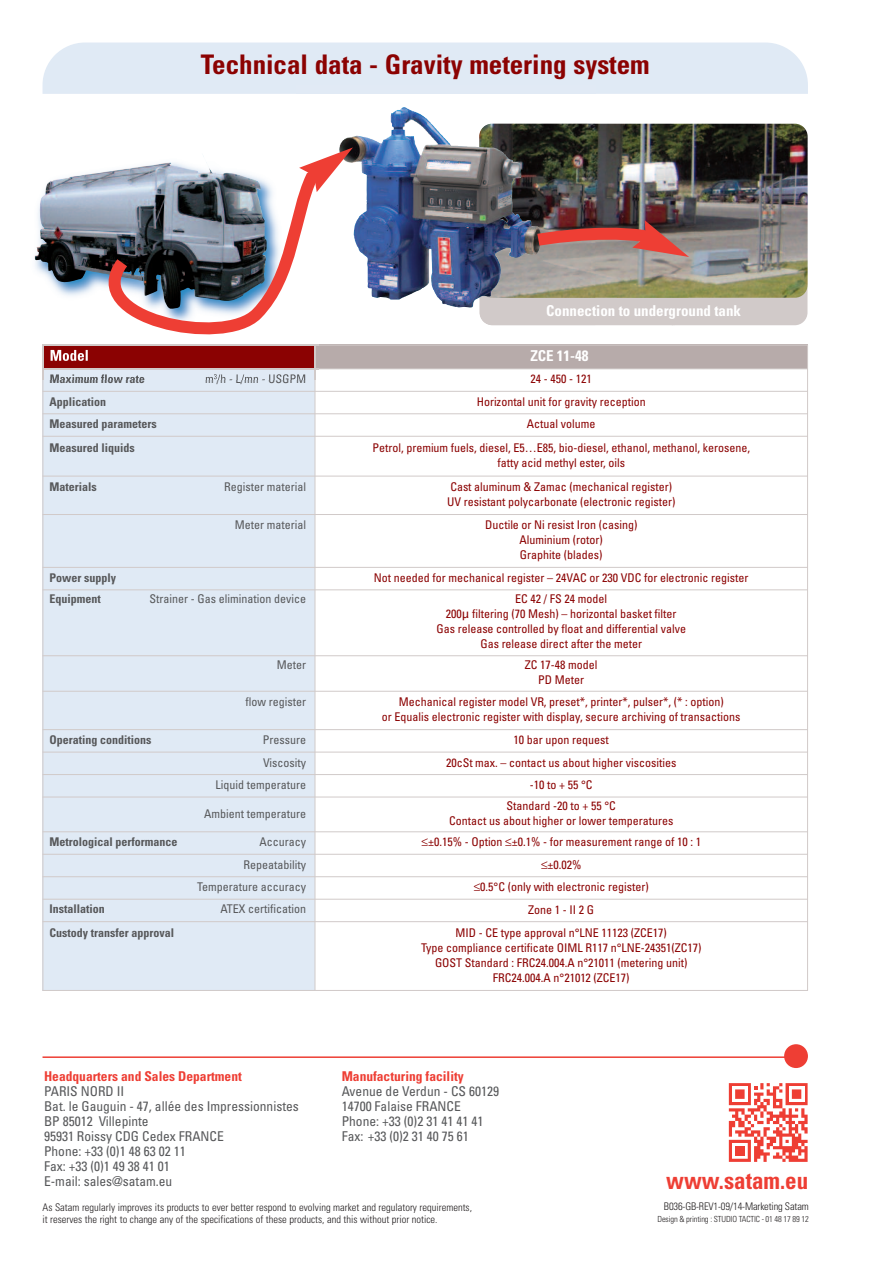
<style>
.page{position:relative;width:893px;height:1263px;background:#fff}
.page>*{position:absolute;margin:0;border:0;box-sizing:border-box;transform-origin:0 0}
.t1{font:700 condensed 27px "Univers";color:#8b0202}
.t2{font:700 condensed 24px "Univers";color:#ee3e34;scale:.96 1}
.t3{font:700 condensed 15px "Univers";color:#fff}
.t4{font:condensed 13.5px/15px "Univers";color:#57585a}
.t5{font:700 condensed 13.5px "Univers";color:#ee3e34}
.t6{font:condensed 12px/15px "Univers";color:#8b0202;text-align:center}
.t7{font:condensed 12px "Univers";color:#57585a}
.t8{font:700 condensed 12px "Univers";color:#57585a}
.t9{font:300 condensed 10.5px/12px "Univers";color:#231f20}
.t10{font:300 condensed 8.4px "Univers";letter-spacing:-.015em;color:#231f20}
.s1{font-family:"Lucida Grande";font-stretch:normal}
</style>
<div class="page">
<div style="left:43px;top:43px;width:765px;height:51px;background:#e0eaf5"></div>
<svg style="left:729px;top:1083px;width:79px;height:79px"></svg>
<div style="left:315px;top:345px;width:492px;height:24px;background:#b7abaa"></div>
<div style="left:43px;top:369px;width:272px;height:22px;background:#e0eaf5"></div>
<div style="left:43px;top:391px;width:272px;height:23px;background:#e0eaf5"></div>
<div style="left:43px;top:414px;width:272px;height:22px;background:#e0eaf5"></div>
<div style="left:43px;top:436px;width:272px;height:40px;background:#e0eaf5"></div>
<div style="left:43px;top:476px;width:272px;height:38px;background:#e0eaf5"></div>
<div style="left:43px;top:514px;width:272px;height:53px;background:#e0eaf5"></div>
<div style="left:43px;top:567px;width:272px;height:23px;background:#e0eaf5"></div>
<div style="left:43px;top:590px;width:272px;height:66px;background:#e0eaf5"></div>
<div style="left:43px;top:656px;width:272px;height:35px;background:#e0eaf5"></div>
<div style="left:43px;top:691px;width:272px;height:39px;background:#e0eaf5"></div>
<div style="left:43px;top:730px;width:272px;height:22px;background:#e0eaf5"></div>
<div style="left:43px;top:752px;width:272px;height:22px;background:#e0eaf5"></div>
<div style="left:43px;top:774px;width:272px;height:23px;background:#e0eaf5"></div>
<div style="left:43px;top:797px;width:272px;height:35px;background:#e0eaf5"></div>
<div style="left:43px;top:832px;width:272px;height:22px;background:#e0eaf5"></div>
<div style="left:43px;top:854px;width:272px;height:23px;background:#e0eaf5"></div>
<div style="left:43px;top:877px;width:272px;height:22px;background:#e0eaf5"></div>
<div style="left:43px;top:899px;width:272px;height:23px;background:#e0eaf5"></div>
<div style="left:43px;top:922px;width:272px;height:69px;background:#e0eaf5"></div>
<hr style="left:43px;top:345px;width:1px;height:646px;background:#d1cac9">
<hr style="left:315px;top:345px;width:1px;height:646px;background:#d1cac9">
<hr style="left:807px;top:345px;width:1px;height:646px;background:#d1cac9">
<hr style="left:43px;top:345px;width:765px;height:1px;background:#d1cac9">
<hr style="left:43px;top:368px;width:765px;height:1px;background:#d1cac9">
<hr style="left:43px;top:391px;width:765px;height:1px;background:#d1cac9">
<hr style="left:43px;top:413px;width:765px;height:1px;background:#d1cac9">
<hr style="left:43px;top:436px;width:765px;height:1px;background:#d1cac9">
<hr style="left:43px;top:476px;width:765px;height:1px;background:#d1cac9">
<hr style="left:43px;top:514px;width:765px;height:1px;background:#d1cac9">
<hr style="left:43px;top:567px;width:765px;height:1px;background:#d1cac9">
<hr style="left:43px;top:589px;width:765px;height:1px;background:#d1cac9">
<hr style="left:43px;top:655px;width:765px;height:1px;background:#d1cac9">
<hr style="left:43px;top:691px;width:765px;height:1px;background:#d1cac9">
<hr style="left:43px;top:729px;width:765px;height:1px;background:#d1cac9">
<hr style="left:43px;top:752px;width:765px;height:1px;background:#d1cac9">
<hr style="left:43px;top:774px;width:765px;height:1px;background:#d1cac9">
<hr style="left:43px;top:797px;width:765px;height:1px;background:#d1cac9">
<hr style="left:43px;top:831px;width:765px;height:1px;background:#d1cac9">
<hr style="left:43px;top:854px;width:765px;height:1px;background:#d1cac9">
<hr style="left:43px;top:876px;width:765px;height:1px;background:#d1cac9">
<hr style="left:43px;top:899px;width:765px;height:1px;background:#d1cac9">
<hr style="left:43px;top:921px;width:765px;height:1px;background:#d1cac9">
<hr style="left:43px;top:990px;width:765px;height:1px;background:#d1cac9">
<div style="left:480px;top:277px;width:327px;height:48px;background:#d1cac9;border-radius:13px"></div>
<div style="left:44px;top:346px;width:271px;height:22px;background:#8b0202"></div>
<img style="left:51px;top:350px;width:37px;height:11px">
<img style="left:50px;top:374px;width:94px;height:6px">
<svg style="left:206px;top:374px;width:11px;height:6px"></svg>
<img style="left:218px;top:374px;width:87px;height:6px">
<img style="left:34px;top:175px;width:46px;height:121px">
<img style="left:479px;top:124px;width:329px;height:174px;border-radius:13px">
<img style="left:297px;top:86px;width:298px;height:240px">
<img style="left:480px;top:298px;width:115px;height:27px">
<img style="left:297px;top:141px;width:22px;height:16px">
<img style="left:479px;top:124px;width:116px;height:174px">
<img style="left:486px;top:178px;width:55px;height:119px">
<img style="left:595px;top:179px;width:122px;height:119px">
<img style="left:533px;top:163px;width:62px;height:123px">
<img style="left:521px;top:226px;width:5px;height:29px">
<img style="left:526px;top:220px;width:163px;height:37px">
<svg style="left:80px;top:157px;width:253px;height:191px"></svg>
<svg style="left:299px;top:147px;width:54px;height:45px"></svg>
<hr style="left:43px;top:1056px;width:753px;height:2px;background:#ee3e34">
<div style="left:784px;top:1044px;width:24px;height:24px;background:#ee3e34;border-radius:50%"></div>
<h1 class="t1" style="left:201px;top:54px;width:451px">Technical data - Gravity metering system</h1>
<p class="t3" style="left:546px;top:305px;width:196px">Connection to underground tank</p>
<p class="t3" style="left:530px;top:350px;width:60px">ZCE 11-48</p>
<p class="t8" style="left:50px;top:374px;width:97px">Maximum flow rate</p>
<p class="t7" style="left:205px;top:374px;width:103px">m<sup>3</sup>/h - L/mn - USGPM</p>
<p class="t6" style="left:531px;top:372px;width:63px">24 - 450 - 121</p>
<p class="t8" style="left:50px;top:397px;width:58px">Application</p>
<p class="t6" style="left:477px;top:395px;width:171px">Horizontal unit for gravity reception</p>
<p class="t8" style="left:50px;top:419px;width:109px">Measured parameters</p>
<p class="t6" style="left:527px;top:417px;width:70px">Actual volume</p>
<p class="t8" style="left:50px;top:443px;width:87px">Measured liquids</p>
<p class="t6" style="left:372px;top:441px;width:379px">Petrol, premium fuels, diesel, E5…E85, bio-diesel, ethanol, methanol, kerosene, fatty acid methyl ester, oils</p>
<p class="t8" style="left:50px;top:482px;width:49px">Materials</p>
<p class="t7" style="left:224px;top:482px;width:83px">Register material</p>
<p class="t6" style="left:447px;top:480px;width:230px;text-align:left">Cast aluminum &amp; Zamac (mechanical register)<br>UV resistant polycarbonate (electronic register)</p>
<p class="t7" style="left:235px;top:520px;width:73px">Meter material</p>
<p class="t6" style="left:485px;top:518px;width:154px">Ductile or Ni resist Iron (casing)<br>Aluminium (rotor)<br>Graphite (blades)</p>
<p class="t8" style="left:50px;top:573px;width:68px">Power supply</p>
<p class="t6" style="left:374px;top:571px;width:376px">Not needed for mechanical register – 24VAC or 230 VDC for electronic register</p>
<p class="t8" style="left:50px;top:595px;width:53px">Equipment</p>
<p class="t7" style="left:150px;top:595px;width:158px">Strainer - Gas elimination device</p>
<p class="t6" style="left:436px;top:593px;width:251px">EC 42 / FS 24 model<br>200<span class="s1">μ</span> filtering (70 Mesh) – horizontal basket filter Gas release controlled by float and differential valve Gas release direct after the meter</p>
<p class="t7" style="left:277px;top:660px;width:31px">Meter</p>
<p class="t6" style="left:525px;top:658px;width:74px">ZC 17-48 model<br>PD Meter</p>
<p class="t7" style="left:246px;top:697px;width:62px">flow register</p>
<p class="t6" style="left:382px;top:695px;width:360px">Mechanical register model VR, preset*, printer*, pulser*, (* : option)<br>or Equalis electronic register with display, secure archiving of transactions</p>
<p class="t8" style="left:50px;top:735px;width:103px">Operating conditions</p>
<p class="t7" style="left:263px;top:735px;width:45px">Pressure</p>
<p class="t6" style="left:514px;top:733px;width:97px">10 bar upon request</p>
<p class="t7" style="left:263px;top:758px;width:45px">Viscosity</p>
<p class="t6" style="left:446px;top:756px;width:232px">20cSt max. – contact us about higher viscosities</p>
<p class="t7" style="left:216px;top:780px;width:92px">Liquid temperature</p>
<p class="t6" style="left:530px;top:778px;width:64px">-10 to + 55 °C</p>
<p class="t7" style="left:204px;top:809px;width:103px">Ambient temperature</p>
<p class="t6" style="left:449px;top:799px;width:226px">Standard -20 to + 55 °C<br>Contact us about higher or lower temperatures</p>
<p class="t8" style="left:50px;top:837px;width:129px">Metrological performance</p>
<p class="t7" style="left:260px;top:837px;width:48px">Accuracy</p>
<p class="t6" style="left:421px;top:835px;width:281px">≤±0.15% - Option ≤±0.1% - for measurement range of 10 : 1</p>
<p class="t7" style="left:244px;top:860px;width:64px">Repeatability</p>
<p class="t6" style="left:541px;top:858px;width:42px">≤±0.02%</p>
<p class="t7" style="left:197px;top:882px;width:110px">Temperature accuracy</p>
<p class="t6" style="left:474px;top:880px;width:177px">≤0.5°C (only with electronic register)</p>
<p class="t8" style="left:50px;top:905px;width:57px">Installation</p>
<p class="t7" style="left:220px;top:905px;width:87px">ATEX certification</p>
<p class="t6" style="left:528px;top:903px;width:67px">Zone1-II2G</p>
<p class="t8" style="left:50px;top:928px;width:126px">Custody transfer approval</p>
<p class="t6" style="left:421px;top:926px;width:282px">MID - CE type approval n°LNE 11123 (ZCE17)<br>Type compliance certificate OIML R117 n°LNE-24351(ZC17)<br>GOST Standard : FRC24.004.A n°21011 (metering unit)<br>FRC24.004.A n°21012 (ZCE17)</p>
<p class="t5" style="left:44px;top:1072px;width:199px">Headquarters and Sales Department</p>
<p class="t4" style="left:44px;top:1085px;width:256px">PARIS NORD II<br>Bat. le Gauguin - 47, allée des Impressionnistes<br>BP 85012 Villepinte<br>95931 Roissy CDG Cedex FRANCE<br>Phone: +33 (0)1 48 63 02 11<br>Fax: +33 (0)1 49 38 41 01<br>E-mail: sales@satam.eu</p>
<p class="t5" style="left:342px;top:1072px;width:124px">Manufacturing facility</p>
<p class="t4" style="left:342px;top:1085px;width:159px">Avenue de Verdun - CS 60129<br>14700 Falaise FRANCE<br>Phone: +33 (0)2 31 41 41 41<br>Fax: +33 (0)2 31 40 75 61</p>
<p class="t9" style="left:43px;top:1202px;width:431px">As Satam regularly improves its products to ever better respond to evolving market and regulatory requirements, it reserves the right to change any of the specifications of these products, and this without prior notice.</p>
<h2 class="t2" style="left:666px;top:1171px;width:149px">www.satam.eu</h2>
<p class="t9" style="left:664px;top:1201px;width:146px">B036-GB-REV1-09/14-Marketing Satam</p>
<p class="t10" style="left:657px;top:1216px;width:153px">Design &amp; printing : STUDIO TACTIC - 01 48 17 89 12</p>
</div>
